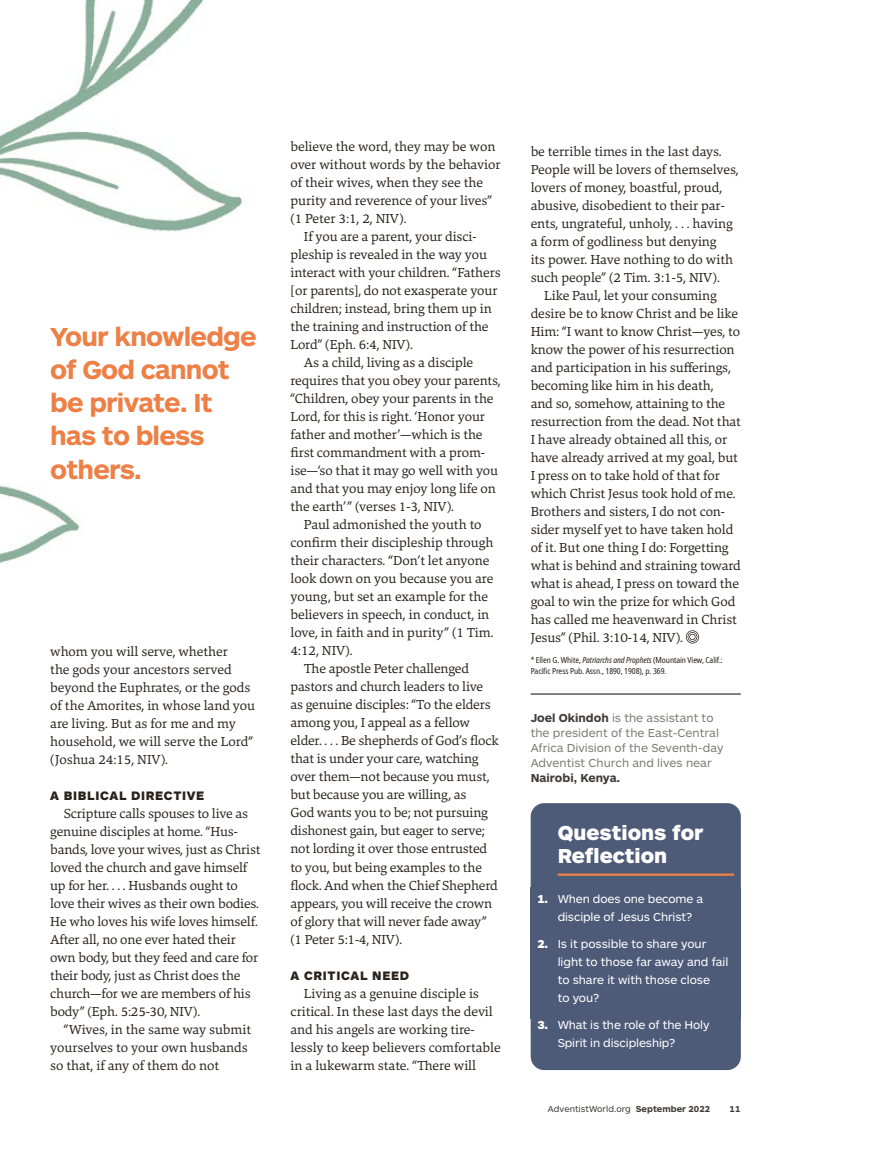
<style>
.page{position:relative;width:872px;height:1149px;background:#fff}
.page>*{position:absolute;margin:0;border:0;box-sizing:border-box;transform-origin:0 0}
.t1{font:700 27px/33px "ARS Maquette Pro";letter-spacing:-.03em;color:#ed8046}
.t2{font:900 21px/22.5px "ARS Maquette Pro";letter-spacing:.01em;color:#fff}
.t3{font:13.5px/18px "Danton";letter-spacing:-.005em;color:#29211a}
.t4{font:900 12.75px "ARS Maquette Pro";letter-spacing:.05em;color:#29211a}
.t5{font:12px/18px "ARS Maquette Pro";letter-spacing:-.005em;color:#fff}
.t6{font:12px/15px "ARS Maquette Pro";color:#7f7c7a}
.t7{font:700 12px "ARS Maquette Pro";letter-spacing:.025em;color:#413c38}
.t8{font:9px "ARS Maquette Pro";letter-spacing:.035em;color:#413c38}
.t9{font:700 9px "ARS Maquette Pro";color:#413c38}
.t10{font:condensed 8.25px/10.5px "Noto Sans";letter-spacing:-.01em;color:#29211a}
.s1{font-style:italic}
.s2{font-weight:700;color:#413c38}
.s3{font-weight:900}
.s4{font-weight:700}
</style>
<div class="page">
<img style="left:0;top:0;width:741px;height:1071px">
<hr style="left:530px;top:693px;width:211px;height:1px;background:#29211a">
<div style="left:530px;top:802px;width:211px;height:84px;background:#4e5b78"></div>
<hr style="left:557px;top:873px;width:177px;height:2px;background:#ed8046">
<div style="left:530px;top:886px;width:211px;height:50px;background:#4e5b78"></div>
<div style="left:530px;top:931px;width:211px;height:86px;background:#4e5b78"></div>
<div style="left:530px;top:1017px;width:211px;height:52px;background:#4e5b78"></div>
<svg style="left:686px;top:630px;width:13px;height:13px"></svg>
<h1 class="t1" style="left:50px;top:319px;width:208px">Your knowledge of God cannot be private. It has to bless others.</h1>
<p class="t3" style="left:50px;top:641px;width:206px">whom you will serve, whether<br>the gods your ancestors served beyond the Euphrates, or the gods of the Amorites, in whose land you are living. But as for me and my household, we will serve the Lord” (Joshua 24:15, NIV).</p>
<p class="t4" style="left:50px;top:786px;width:155px">A BIBLICAL DIRECTIVE</p>
<p class="t3" style="left:50px;top:803px;width:212px;text-indent:14px">Scripture calls spouses to live as genuine disciples at home. “Hus&shy;bands, love your wives, just as Christ loved the church and gave himself up for her. . . . Husbands ought to love their wives as their own bodies.<br>He who loves his wife loves himself.<br>After all, no one ever hated their own body, but they feed and care for their body, just as Christ does the church—for we are members of his body” (Eph. 5:25-30, NIV).</p>
<p class="t3" style="left:50px;top:1019px;width:202px;text-indent:14px">“Wives, in the same way submit yourselves to your own husbands so that, if any of them do not</p>
<p class="t3" style="left:290px;top:137px;width:206px">believe the word, they may be won</p>
<p class="t3" style="left:290px;top:155px;width:212px">over without words by the behavior</p>
<p class="t3" style="left:290px;top:173px;width:194px">of their wives, when they see the</p>
<p class="t3" style="left:290px;top:191px;width:203px">purity and reverence of your lives”</p>
<p class="t3" style="left:290px;top:209px;width:118px">(1 Peter 3:1, 2, NIV).</p>
<p class="t3" style="left:304px;top:227px;width:174px">If you are a parent, your disci-</p>
<p class="t3" style="left:290px;top:245px;width:198px">pleship is revealed in the way you</p>
<p class="t3" style="left:290px;top:263px;width:212px">interact with your children. “Fathers</p>
<p class="t3" style="left:290px;top:281px;width:208px">[or parents], do not exasperate your</p>
<p class="t3" style="left:290px;top:299px;width:203px">children; instead, bring them up in</p>
<p class="t3" style="left:290px;top:317px;width:200px">the training and instruction of the</p>
<p class="t3" style="left:290px;top:335px;width:124px">Lord” (Eph. 6:4, NIV).</p>
<p class="t3" style="left:304px;top:353px;width:171px">As a child, living as a disciple</p>
<p class="t3" style="left:290px;top:371px;width:212px">requires that you obey your parents,</p>
<p class="t3" style="left:290px;top:389px;width:204px">“Children, obey your parents in the</p>
<p class="t3" style="left:290px;top:407px;width:196px">Lord, for this is right. ‘Honor your</p>
<p class="t3" style="left:290px;top:425px;width:194px">father and mother’—which is the</p>
<p class="t3" style="left:290px;top:443px;width:196px">first commandment with a prom-</p>
<p class="t3" style="left:290px;top:461px;width:209px">ise—‘so that it may go well with you</p>
<p class="t3" style="left:290px;top:479px;width:207px">and that you may enjoy long life on</p>
<p class="t3" style="left:290px;top:497px;width:165px">the earth’” (verses 1-3, NIV).</p>
<p class="t3" style="left:304px;top:515px;width:179px">Paul admonished the youth to</p>
<p class="t3" style="left:290px;top:533px;width:204px">confirm their discipleship through</p>
<p class="t3" style="left:290px;top:551px;width:200px">their characters. “Don’t let anyone</p>
<p class="t3" style="left:290px;top:569px;width:204px">look down on you because you are</p>
<p class="t3" style="left:290px;top:587px;width:199px">young, but set an example for the</p>
<p class="t3" style="left:290px;top:605px;width:200px">believers in speech, in conduct, in</p>
<p class="t3" style="left:290px;top:623px;width:205px">love, in faith and in purity” (1 Tim.</p>
<p class="t3" style="left:290px;top:641px;width:64px">4:12, NIV).</p>
<p class="t3" style="left:304px;top:659px;width:166px">The apostle Peter challenged</p>
<p class="t3" style="left:290px;top:677px;width:194px">pastors and church leaders to live</p>
<p class="t3" style="left:290px;top:695px;width:202px">as genuine disciples: “To the elders</p>
<p class="t3" style="left:290px;top:713px;width:181px">among you, I appeal as a fellow</p>
<p class="t3" style="left:290px;top:731px;width:210px">elder. . . . Be shepherds of God’s flock</p>
<p class="t3" style="left:290px;top:749px;width:190px">that is under your care, watching</p>
<p class="t3" style="left:290px;top:767px;width:200px">over them—not because you must,</p>
<p class="t3" style="left:290px;top:785px;width:178px">but because you are willing, as</p>
<p class="t3" style="left:290px;top:803px;width:199px">God wants you to be; not pursuing</p>
<p class="t3" style="left:290px;top:821px;width:196px">dishonest gain, but eager to serve;</p>
<p class="t3" style="left:290px;top:839px;width:198px">not lording it over those entrusted</p>
<p class="t3" style="left:290px;top:857px;width:193px">to you, but being examples to the</p>
<p class="t3" style="left:290px;top:875px;width:209px">flock. And when the Chief Shepherd</p>
<p class="t3" style="left:290px;top:893px;width:203px">appears, you will receive the crown</p>
<p class="t3" style="left:290px;top:911px;width:198px">of glory that will never fade away”</p>
<p class="t3" style="left:290px;top:929px;width:113px">(1 Peter 5:1-4, NIV).</p>
<p class="t4" style="left:290px;top:966px;width:120px">A CRITICAL NEED</p>
<p class="t3" style="left:290px;top:983px;width:212px;text-indent:14px">Living as a genuine disciple is critical. In these last days the devil and his angels are working tire&shy;lessly to keep believers comfortable in a lukewarm state. “There will</p>
<p class="t3" style="left:530px;top:142px;width:192px">be terrible times in the last days.</p>
<p class="t3" style="left:530px;top:160px;width:209px">People will be lovers of themselves,</p>
<p class="t3" style="left:530px;top:178px;width:193px">lovers of money, boastful, proud,</p>
<p class="t3" style="left:530px;top:196px;width:196px">abusive, disobedient to their par-</p>
<p class="t3" style="left:530px;top:214px;width:203px">ents, ungrateful, unholy, . . . having</p>
<p class="t3" style="left:530px;top:232px;width:187px">a form of godliness but denying</p>
<p class="t3" style="left:530px;top:250px;width:204px">its power. Have nothing to do with</p>
<p class="t3" style="left:530px;top:268px;width:191px">such people” (2 Tim. 3:1-5, NIV).</p>
<p class="t3" style="left:544px;top:286px;width:174px">Like Paul, let your consuming</p>
<p class="t3" style="left:530px;top:304px;width:209px">desire be to know Christ and be like</p>
<p class="t3" style="left:530px;top:322px;width:211px">Him: “I want to know Christ—yes, to</p>
<p class="t3" style="left:530px;top:340px;width:205px">know the power of his resurrection</p>
<p class="t3" style="left:530px;top:358px;width:202px">and participation in his sufferings,</p>
<p class="t3" style="left:530px;top:376px;width:185px">becoming like him in his death,</p>
<p class="t3" style="left:530px;top:394px;width:196px">and so, somehow, attaining to the</p>
<p class="t3" style="left:530px;top:412px;width:212px">resurrection from the dead. Not that</p>
<p class="t3" style="left:530px;top:430px;width:198px">I have already obtained all this, or</p>
<p class="t3" style="left:530px;top:448px;width:208px">have already arrived at my goal, but</p>
<p class="t3" style="left:530px;top:466px;width:191px">I press on to take hold of that for</p>
<p class="t3" style="left:530px;top:484px;width:207px">which Christ Jesus took hold of me.</p>
<p class="t3" style="left:530px;top:502px;width:196px">Brothers and sisters, I do not con-</p>
<p class="t3" style="left:530px;top:520px;width:204px">sider myself yet to have taken hold</p>
<p class="t3" style="left:530px;top:538px;width:199px">of it. But one thing I do: Forgetting</p>
<p class="t3" style="left:530px;top:556px;width:212px">what is behind and straining toward</p>
<p class="t3" style="left:530px;top:574px;width:210px">what is ahead, I press on toward the</p>
<p class="t3" style="left:530px;top:592px;width:206px">goal to win the prize for which God</p>
<p class="t3" style="left:530px;top:610px;width:208px">has called me heavenward in Christ</p>
<p class="t3" style="left:530px;top:628px;width:154px">Jesus” (Phil. 3:10-14, NIV).</p>
<p class="t10" style="left:530px;top:654px;width:194px">* Ellen G. White, <span class="s1">Patriarchs and Prophets</span> (Mountain View, Calif.:<br>Pacific Press Pub. Assn., 1890, 1908), p. 369.</p>
<p class="t6" style="left:530px;top:709px;width:194px"><span class="s2">Joel Okindoh</span> is the assistant to the president of the East-Central Africa Division of the Seventh-day Adventist Church and lives near</p>
<p class="t7" style="left:530px;top:769px;width:91px">Nairobi, Kenya.</p>
<h2 class="t2" style="left:557px;top:820px;width:146px">Questions for<br>Reflection</h2>
<p class="t5" style="left:557px;top:889px;width:147px;text-indent:-20px"><span class="s3">1.</span> When does one become a disciple of Jesus Christ?</p>
<p class="t5" style="left:557px;top:934px;width:172px;text-indent:-20px"><span class="s3">2.</span> Is it possible to share your light to those far away and fail to share it with those close<br>to you?</p>
<p class="t5" style="left:557px;top:1015px;width:153px;text-indent:-20px"><span class="s3">3.</span> What is the role of the Holy<br>Spirit in discipleship?</p>
<p class="t8" style="left:548px;top:1103px;width:164px">AdventistWorld.org <span class="s4">September 2022</span></p>
<p class="t9" style="left:729px;top:1103px;width:12px">11</p>
</div>
